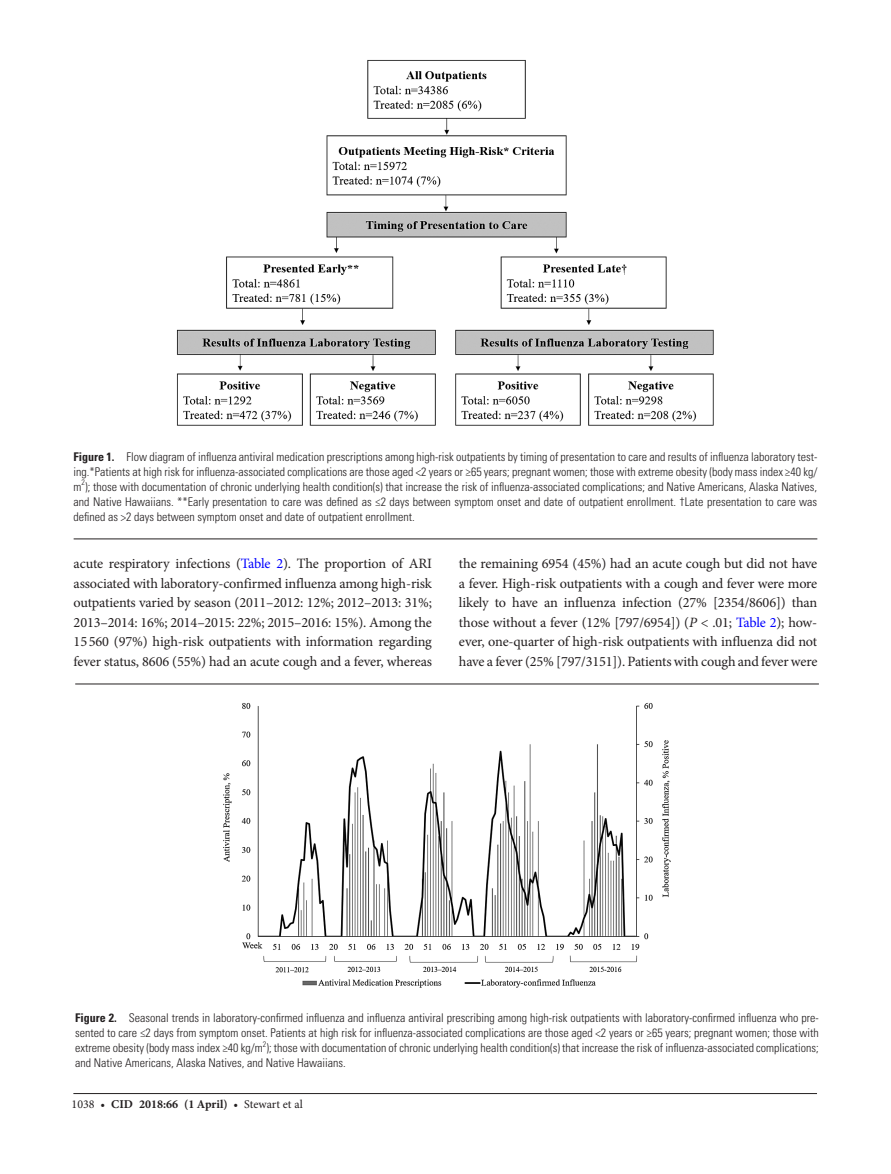
<style>
.page{position:relative;width:891px;height:1174px;background:#fff}
.page>*{position:absolute;margin:0;border:0;box-sizing:border-box;transform-origin:0 0}
.t1{font:14.25px/19.5px "Minion Pro";letter-spacing:-.01em;color:#231f20;text-align:justify}
.t2{font:300 condensed 12px/15px "Univers LT Std";color:#231f20;text-align:justify}
.t3{font:700 12px "Minion Pro";color:#231f20}
.t4{font:300 condensed 7.95px "Univers LT Std";color:#231f20}
.s1{font-weight:700}
.s2{color:#00f}
.s3{font-style:italic}
.s4{font-weight:400}
</style>
<div class="page">
<hr style="left:73px;top:1093px;width:744px;height:1px;background:#231f20">
<hr style="left:74px;top:539px;width:743px;height:1px;background:#231f20">
<img style="left:177px;top:60px;width:537px;height:366px">
<hr style="left:75px;top:684px;width:744px;height:1px;background:#231f20">
<img style="left:223px;top:702px;width:448px;height:286px">
<p class="t2" style="left:74px;top:449px;width:745px"><span class="s1">Figure 1.</span> Flow diagram of influenza antiviral medication prescriptions among high-risk outpatients by timing of presentation to care and results of influenza laboratory test&shy;ing.*Patients at high risk for influenza-associated complications are those aged &lt;2 years or ≥65 years; pregnant women; those with extreme obesity (body mass index ≥40 kg/ m ); those with documentation of chronic underlying health condition(s) that increase the risk of influenza-associated complications; and Native Americans, Alaska Natives,</p>
<p class="t4" style="left:82px;top:478px;width:5px">2</p>
<p class="t2" style="left:74px;top:494px;width:745px">and Native Hawaiians. **Early presentation to care was defined as ≤2 days between symptom onset and date of outpatient enrollment. †Late presentation to care was defined as &gt;2 days between symptom onset and date of outpatient enrollment.</p>
<p class="t1" style="left:74px;top:554px;width:360px">acute respiratory infections (<span class="s2">Table 2</span>). The proportion of ARI associated with laboratory-confirmed influenza among high-risk outpatients varied by season (2011–2012: 12%; 2012–2013: 31%; 2013–2014: 16%; 2014–2015: 22%; 2015–2016: 15%). Among the 15560 (97%) high-risk outpatients with information regarding fever status, 8606 (55%) had an acute cough and a fever, whereas</p>
<p class="t1" style="left:459px;top:554px;width:360px">the remaining 6954 (45%) had an acute cough but did not have a fever. High-risk outpatients with a cough and fever were more likely to have an influenza infection (27% [2354/8606]) than those without a fever (12% [797/6954]) (<span class="s3">P</span> &lt; .01; <span class="s2">Table 2</span>); how&shy;ever, one-quarter of high-risk outpatients with influenza did not have a fever (25% [797/3151]). Patients with cough and fever were</p>
<p class="t2" style="left:75px;top:1011px;width:745px"><span class="s1">Figure 2.</span> Seasonal trends in laboratory-confirmed influenza and influenza antiviral prescribing among high-risk outpatients with laboratory-confirmed influenza who pre&shy;sented to care ≤2 days from symptom onset. Patients at high risk for influenza-associated complications are those aged &lt;2 years or ≥65 years; pregnant women; those with extreme obesity (body mass index ≥40 kg/m ); those with documentation of chronic underlying health condition(s) that increase the risk of influenza-associated complications;</p>
<p class="t4" style="left:263px;top:1039px;width:5px">2</p>
<p class="t2" style="left:75px;top:1056px;width:272px">and Native Americans, Alaska Natives, and Native Hawaiians.</p>
<p class="t3" style="left:72px;top:1095px;width:233px"><span class="s4">1038 •</span> CID 2018:66 (1 April) <span class="s4">• Stewart et al</span></p>
</div>
